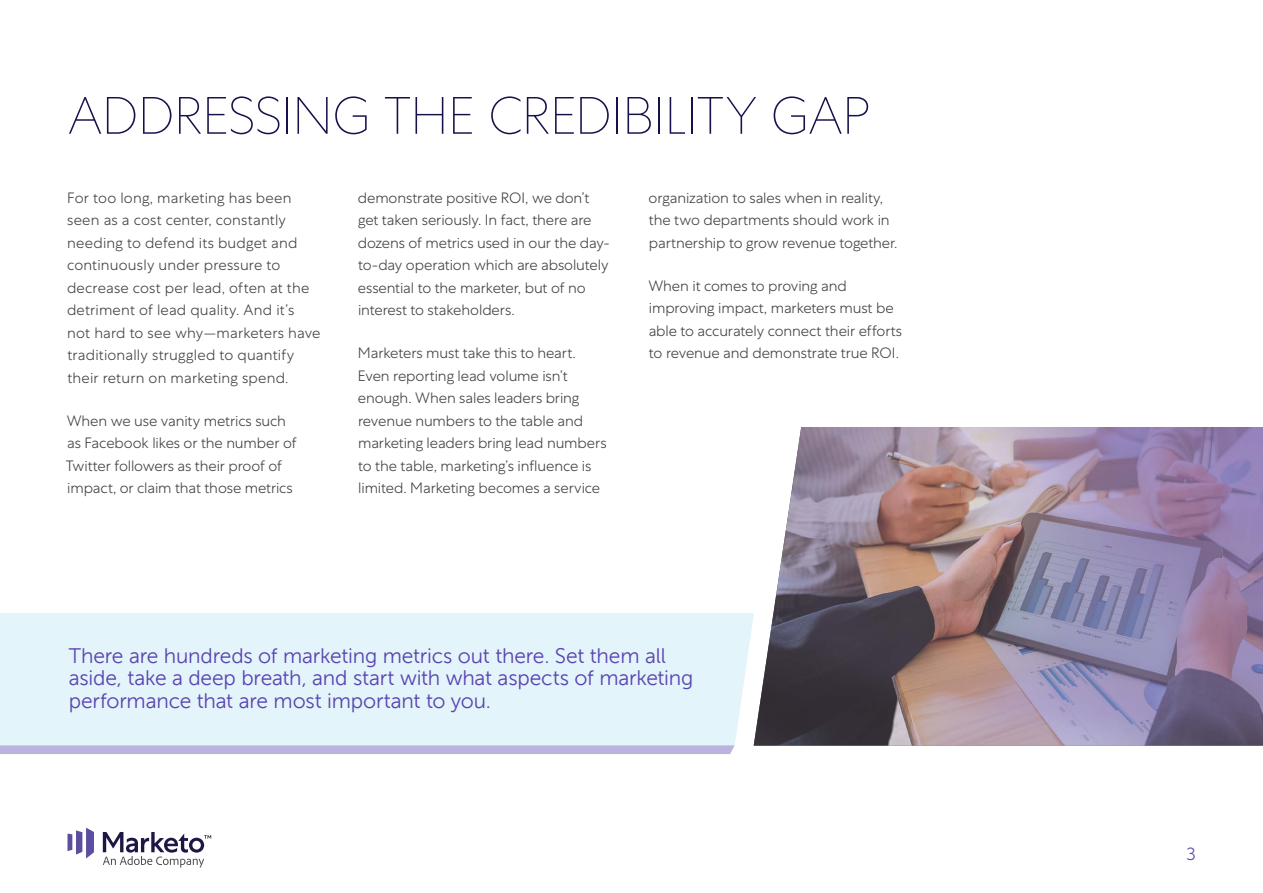
<style>
.page{position:relative;width:1263px;height:893px;background:#fff}
.page>*{position:absolute;margin:0;border:0;box-sizing:border-box;transform-origin:0 0}
.t1{font:100 52.5px "Centra No 1";letter-spacing:-.005em;color:#15124b}
.t2{font:21px/22.5px "Marketo Sans";letter-spacing:-.01em;color:#5944b0}
.t3{font:300 18px "Centra No 1";color:#5944b0}
.t4{font:300 15px/22.5px "Centra No 1";letter-spacing:-.005em;color:#414042}
</style>
<div class="page">
<svg style="left:68px;top:828px;width:26px;height:30px"></svg>
<svg style="left:103px;top:832px;width:108px;height:36px"></svg>
<div style="left:0;top:613px;width:754px;height:132px;background:#e4f4fb"></div>
<img style="left:754px;top:427px;width:509px;height:319px">
<svg style="left:0;top:745px;width:735px;height:9px"></svg>
<h1 class="t1" style="left:68px;top:86px;width:804px">ADDRESSING THE CREDIBILITY GAP</h1>
<p class="t4" style="left:67px;top:186px;width:255px">For too long, marketing has been seen as a cost center, constantly needing to defend its budget and continuously under pressure to decrease cost per lead, often at the detriment of lead quality. And it’s not hard to see why—marketers have traditionally struggled to quantify their return on marketing spend.</p>
<p class="t4" style="left:66px;top:409px;width:232px">When we use vanity metrics such as Facebook likes or the number of Twitter followers as their proof of impact, or claim that those metrics</p>
<p class="t4" style="left:358px;top:186px;width:254px">demonstrate positive ROI, we don’t get taken seriously. In fact, there are dozens of metrics used in our the day&shy;to-day operation which are absolutely essential to the marketer, but of no interest to stakeholders.</p>
<p class="t4" style="left:358px;top:342px;width:250px">Marketers must take this to heart.<br>Even reporting lead volume isn’t enough. When sales leaders bring revenue numbers to the table and marketing leaders bring lead numbers to the table, marketing’s influence is limited. Marketing becomes a service</p>
<p class="t4" style="left:649px;top:186px;width:250px">organization to sales when in reality, the two departments should work in partnership to grow revenue together.</p>
<p class="t4" style="left:648px;top:274px;width:255px">When it comes to proving and improving impact, marketers must be able to accurately connect their efforts to revenue and demonstrate true ROI.</p>
<h2 class="t2" style="left:69px;top:644px;width:626px">There are hundreds of marketing metrics out there. Set them all aside, take a deep breath, and start with what aspects of marketing performance that are most important to you.</h2>
<p class="t3" style="left:1186px;top:843px;width:11px">3</p>
</div>
